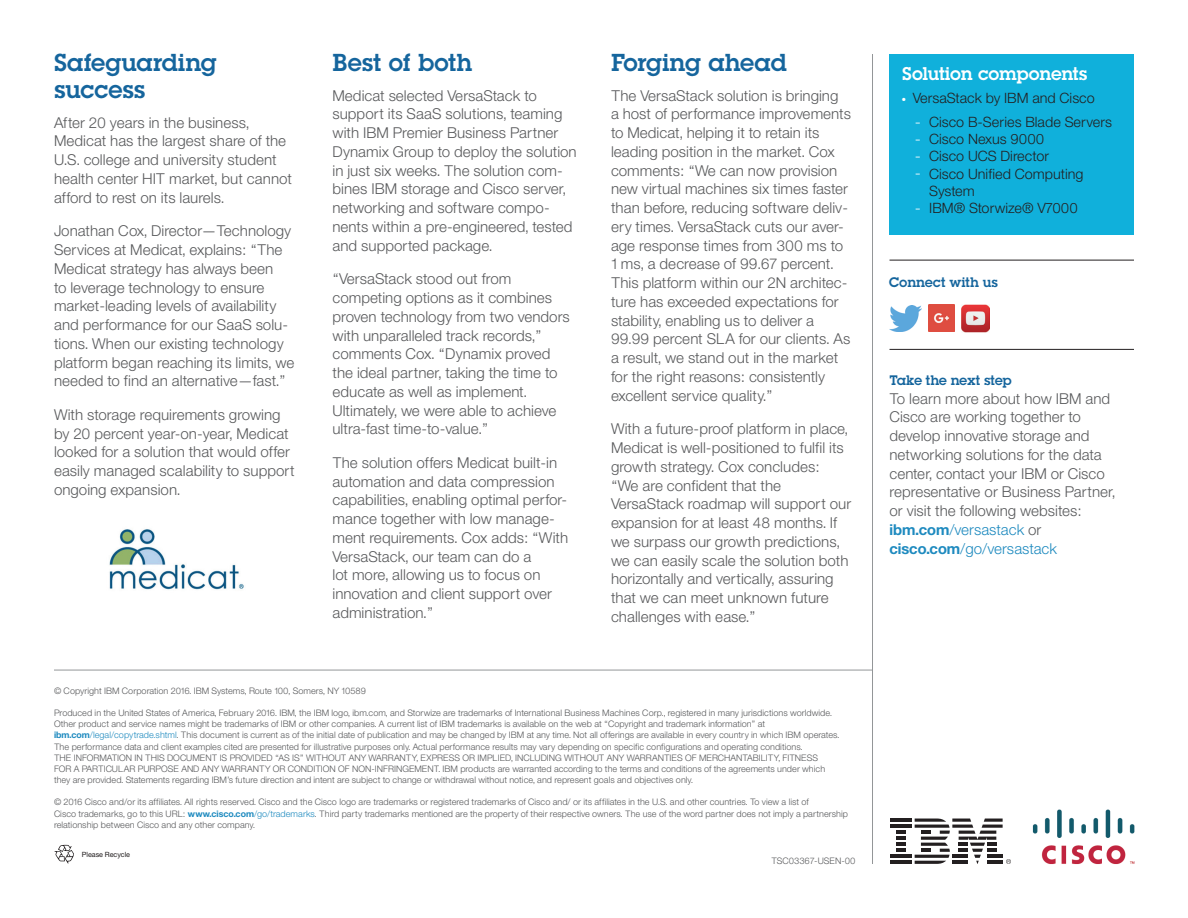
<style>
.page{position:relative;width:1188px;height:918px;background:#fff}
.page>*{position:absolute;margin:0;border:0;box-sizing:border-box;transform-origin:0 0}
.t1{font:24px/27px "Lubalin Demifor IBM";color:#15659d}
.t2{font:18px "Lubalin Demifor IBM";color:#fff}
.t3{font:15px/18.8px "Helv Neue Lightfor IBM";color:#58595b}
.t4{font:14.25px/17.2px "Helv Neue Lightfor IBM";color:#231f20}
.t5{font:13.5px "Lubalin Demifor IBM";color:#15659d}
.t6{font:9px/11.2px "Helv Neue Lightfor IBM";color:#58595b}
.t7{font:7.2px "Helvetica Neue";letter-spacing:-.01em;color:#231f20}
.s1{font-family:"Helv Neue Boldfor IBM";color:#1e8abf}
.s2{color:#1e8abf}
</style>
<div class="page">
<hr style="left:872px;top:54px;width:1px;height:810px;background:#939698">
<hr style="left:54px;top:670px;width:818px;height:1px;background:#939698">
<svg style="left:54px;top:845px;width:20px;height:19px"></svg>
<div style="left:890px;top:54px;width:244px;height:180px;background:#10b0db"></div>
<hr style="left:890px;top:260px;width:244px;height:1px;background:#231f20">
<hr style="left:890px;top:349px;width:244px;height:1px;background:#231f20">
<img style="left:890px;top:305px;width:32px;height:27px">
<img style="left:928px;top:305px;width:27px;height:27px">
<img style="left:962px;top:304px;width:28px;height:28px">
<hr style="left:890px;top:819px;width:22px;height:3px;background:#231f20">
<hr style="left:890px;top:825px;width:22px;height:3px;background:#231f20">
<hr style="left:890px;top:855px;width:22px;height:3px;background:#231f20">
<svg style="left:896px;top:831px;width:9px;height:21px"></svg>
<hr style="left:890px;top:861px;width:22px;height:3px;background:#231f20">
<svg style="left:915px;top:819px;width:96px;height:45px"></svg>
<img style="left:1032px;top:809px;width:103px;height:55px">
<img style="left:109px;top:529px;width:135px;height:61px">
<h1 class="t1" style="left:54px;top:49px;width:164px">Safeguarding success</h1>
<p class="t3" style="left:54px;top:113px;width:239px">After 20 years in the business, Medicat has the largest share of the U.S. college and university student health center HIT market, but cannot afford to rest on its laurels.</p>
<p class="t3" style="left:54px;top:221px;width:242px">Jonathan Cox, Director—Technology Services at Medicat, explains: “The Medicat strategy has always been<br>to leverage technology to ensure market-leading levels of availability and performance for our SaaS solu&shy;tions. When our existing technology platform began reaching its limits, we needed to find an alternative—fast.”</p>
<p class="t3" style="left:54px;top:405px;width:242px">With storage requirements growing by 20 percent year-on-year, Medicat looked for a solution that would offer easily managed scalability to support ongoing expansion.</p>
<h1 class="t1" style="left:333px;top:49px;width:142px">Best of both</h1>
<p class="t3" style="left:333px;top:86px;width:246px">Medicat selected VersaStack to support its SaaS solutions, teaming with IBM Premier Business Partner Dynamix Group to deploy the solution in just six weeks. The solution com&shy;bines IBM storage and Cisco server, networking and software compo&shy;nents within a pre-engineered, tested and supported package.</p>
<p class="t3" style="left:333px;top:269px;width:239px">“VersaStack stood out from competing options as it combines proven technology from two vendors with unparalleled track records,” comments Cox. “Dynamix proved the ideal partner, taking the time to educate as well as implement.<br>Ultimately, we were able to achieve ultra-fast time-to-value.”</p>
<p class="t3" style="left:333px;top:453px;width:237px">The solution offers Medicat built-in automation and data compression capabilities, enabling optimal perfor&shy;mance together with low manage&shy;ment requirements. Cox adds: “With<br>VersaStack, our team can do a<br>lot more, allowing us to focus on innovation and client support over administration.”</p>
<h1 class="t1" style="left:611px;top:49px;width:177px">Forging ahead</h1>
<p class="t3" style="left:611px;top:86px;width:241px">The VersaStack solution is bringing<br>a host of performance improvements to Medicat, helping it to retain its leading position in the market. Cox comments: “We can now provision new virtual machines six times faster than before, reducing software deliv&shy;ery times. VersaStack cuts our aver&shy;age response times from 300 ms to 1 ms, a decrease of 99.67 percent.<br>This platform within our 2N architec&shy;ture has exceeded expectations for stability, enabling us to deliver a 99.99 percent SLA for our clients. As a result, we stand out in the market for the right reasons: consistently excellent service quality.”</p>
<p class="t3" style="left:611px;top:419px;width:242px">With a future-proof platform in place, Medicat is well-positioned to fulfil its growth strategy. Cox concludes:<br>“We are confident that the VersaStack roadmap will support our expansion for at least 48 months. If we surpass our growth predictions, we can easily scale the solution both horizontally and vertically, assuring that we can meet unknown future challenges with ease.”</p>
<p class="t6" style="left:54px;top:685px;width:314px">© Copyright IBM Corporation 2016. IBM Systems, Route 100, Somers, NY 10589</p>
<p class="t6" style="left:54px;top:707px;width:787px">Produced in the United States of America, February 2016. IBM, the IBM logo, ibm.com, and Storwize are trademarks of International Business Machines Corp., registered in many jurisdictions worldwide.<br>Other product and service names might be trademarks of IBM or other companies. A current list of IBM trademarks is available on the web at “Copyright and trademark information” at <span class="s1">ibm.com</span><span class="s2">/legal/copytrade.shtml</span>. This document is current as of the initial date of publication and may be changed by IBM at any time. Not all offerings are available in every country in which IBM operates.<br>The performance data and client examples cited are presented for illustrative purposes only. Actual performance results may vary depending on specific configurations and operating conditions.<br>THE INFORMATION IN THIS DOCUMENT IS PROVIDED “AS IS” WITHOUT ANY WARRANTY, EXPRESS OR IMPLIED, INCLUDING WITHOUT ANY WARRANTIES OF MERCHANTABILITY, FITNESS<br>FOR A PARTICULAR PURPOSE AND ANY WARRANTY OR CONDITION OF NON-INFRINGEMENT. IBM products are warranted according to the terms and conditions of the agreements under which they are provided. Statements regarding IBM’s future direction and intent are subject to change or withdrawal without notice, and represent goals and objectives only.</p>
<p class="t6" style="left:54px;top:796px;width:796px">© 2016 Cisco and/or its affiliates. All rights reserved. Cisco and the Cisco logo are trademarks or registered trademarks of Cisco and/ or its affiliates in the U.S. and other countries. To view a list of<br>Cisco trademarks, go to this URL: <span class="s1">www.cisco.com</span><span class="s2">/go/trademarks</span>. Third party trademarks mentioned are the property of their respective owners. The use of the word partner does not imply a partnership relationship between Cisco and any other company.</p>
<p class="t7" style="left:82px;top:850px;width:50px">Please Recycle</p>
<p class="t6" style="left:772px;top:855px;width:85px">TSC03367-USEN-00</p>
<p class="t2" style="left:902px;top:61px;width:187px">Solution components</p>
<p class="t4" style="left:902px;top:89px;width:194px"><sup>●</sup> VersaStack by IBM and Cisco</p>
<p class="t4" style="left:916px;top:113px;width:198px"><sup>–</sup> Cisco B-Series Blade Servers</p>
<p class="t4" style="left:916px;top:130px;width:130px"><sup>–</sup> Cisco Nexus 9000</p>
<p class="t4" style="left:916px;top:147px;width:135px"><sup>–</sup> Cisco UCS Director</p>
<p class="t4" style="left:929px;top:165px;width:156px;text-indent:-13px"><sup>–</sup> Cisco Unified Computing<br>System</p>
<p class="t4" style="left:916px;top:199px;width:164px"><sup>–</sup> IBM® Storwize® V7000</p>
<p class="t5" style="left:890px;top:273px;width:110px">Connect with us</p>
<p class="t5" style="left:890px;top:371px;width:124px">Take the next step</p>
<p class="t3" style="left:890px;top:389px;width:227px">To learn more about how IBM and<br>Cisco are working together to develop innovative storage and networking solutions for the data center, contact your IBM or Cisco representative or Business Partner, or visit the following websites: <span class="s1">ibm.com</span><span class="s2">/versastack</span> or <span class="s1">cisco.com</span><span class="s2">/go/versastack</span></p>
</div>
